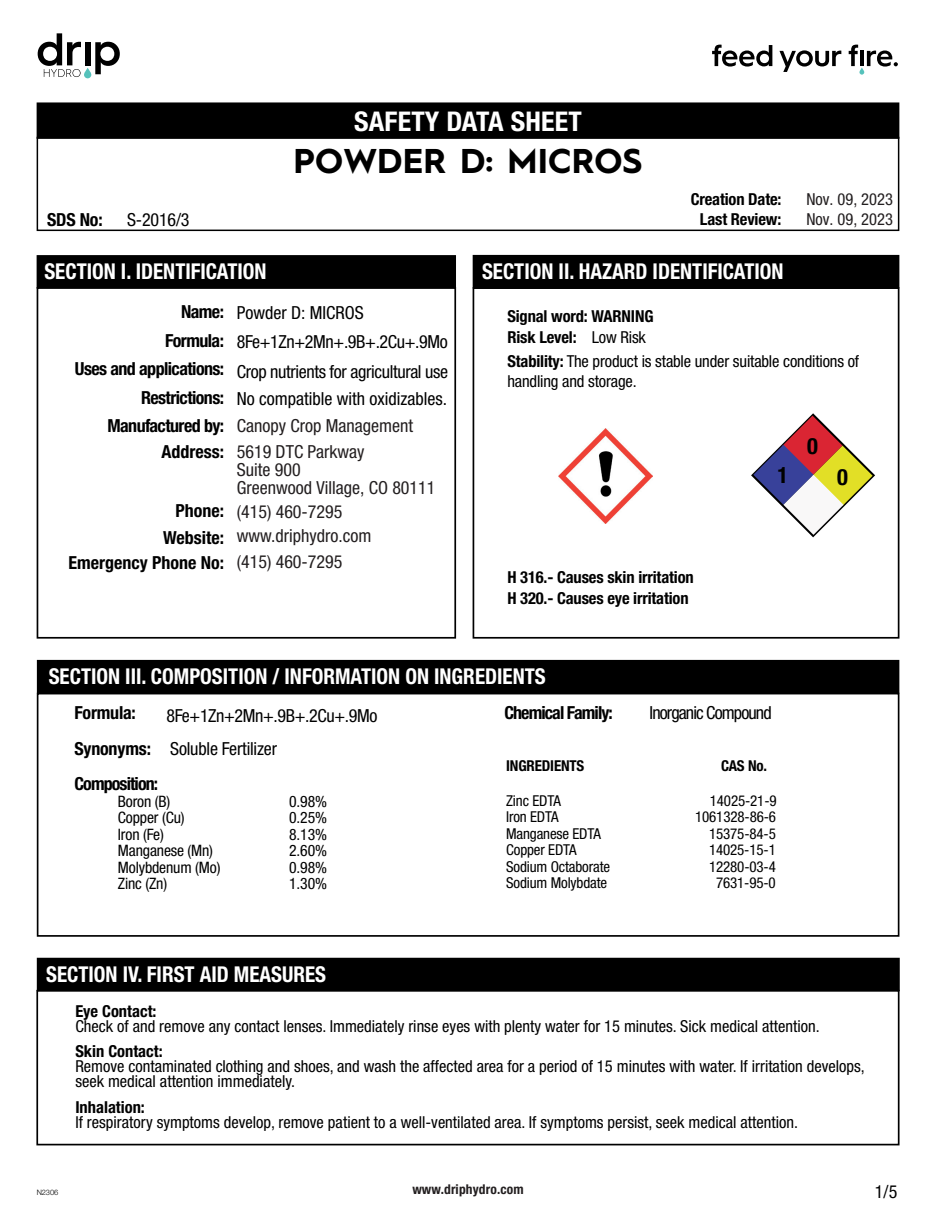
<style>
.page{position:relative;width:936px;height:1219px;background:#fff}
.page>*{position:absolute;margin:0;border:0;box-sizing:border-box;transform-origin:0 0}
.t1{font:700 34.5px "Hurme Geometric Sans 1";color:#000}
.t2{font:700 condensed 27.15px "Helvetica Neue LT Pro";letter-spacing:.005em;color:#fff}
.t3{font:700 condensed 22.5px "Helvetica Neue LT Pro";color:#000}
.t4{font:700 condensed 21.9px "Helvetica Neue LT Pro";color:#fff;scale:.96 1}
.t5{font:condensed 18px/28.8px "Helvetica Neue LT Pro";letter-spacing:-.02em;color:#000}
.t6{font:condensed 18px/26.2px "Helvetica Neue LT Pro";color:#231f20}
.t7{font:700 condensed 18px/28.5px "Helvetica Neue LT Pro";letter-spacing:-.03em;color:#000;text-align:right}
.t8{font:700 condensed 18px/26.2px "Helvetica Neue LT Pro";color:#000;text-align:right}
.t9{font:700 condensed 18px "Helvetica Neue LT Pro";letter-spacing:-.05em;color:#000}
.t10{font:condensed 18px "Helvetica Neue LT Pro";letter-spacing:-.05em;color:#000}
.t11{font:700 condensed 18px "Helvetica Neue LT Pro";letter-spacing:-.01em;color:#000}
.t12{font:condensed 16.5px/15px "Helvetica Neue LT Pro";color:#000}
.t13{font:700 condensed 16.5px/21px "Helvetica Neue LT Pro";letter-spacing:-.01em;color:#000}
.t14{font:condensed 16.5px/20px "Helvetica Neue LT Pro";color:#231f20}
.t15{font:condensed 15.75px/16.5px "Helvetica Neue LT Pro";letter-spacing:-.01em;color:#000}
.t16{font:condensed 15px "Helvetica Neue LT Pro";letter-spacing:-.01em;color:#000}
.t17{font:700 condensed 15px "Helvetica Neue LT Pro";letter-spacing:-.01em;color:#000}
.t18{font:700 condensed 13.5px "Helvetica Neue LT Pro";letter-spacing:.01em;color:#231f20}
.t19{font:300 7.5px "Helvetica Neue LT Pro";letter-spacing:-.015em;color:#000}
.s1{font-weight:400}
.s2{font-weight:700}
</style>
<div class="page">
<div style="left:37px;top:693px;width:862px;height:244px;border:2px solid #000"></div>
<div style="left:37px;top:255px;width:419px;height:34px;background:#000;border:2px solid #000"></div>
<div style="left:37px;top:660px;width:862px;height:33px;background:#000"></div>
<div style="left:37px;top:287px;width:419px;height:352px;border:2px solid #000"></div>
<div style="left:473px;top:255px;width:426px;height:33px;background:#000"></div>
<div style="left:473px;top:287px;width:426px;height:352px;border:2px solid #000"></div>
<svg style="left:751px;top:413px;width:124px;height:124px"></svg>
<img style="left:558px;top:429px;width:95px;height:94px">
<div style="left:37px;top:958px;width:863px;height:33px;background:#000"></div>
<div style="left:36px;top:990px;width:864px;height:155px;border:2px solid #000"></div>
<div style="left:37px;top:102px;width:862px;height:37px;background:#000;border:2px solid #000"></div>
<div style="left:37px;top:137px;width:862px;height:94px;border:2px solid #000"></div>
<svg style="left:38px;top:33px;width:82px;height:45px"></svg>
<svg style="left:712px;top:45px;width:60px;height:22px"></svg>
<svg style="left:779px;top:50px;width:62px;height:22px"></svg>
<svg style="left:849px;top:45px;width:49px;height:30px"></svg>
<p class="t7" style="left:47px;top:205px;width:57px">SDS No:</p>
<h2 class="t2" style="left:354px;top:105px;width:229px">SAFETY DATA SHEET</h2>
<h1 class="t1" style="left:294px;top:137px;width:350px">POWDER D: MICROS</h1>
<p class="t13" style="left:691px;top:189px;width:92px">Creation Date:</p>
<p class="t5" style="left:127px;top:205px;width:64px">S-2016/3</p>
<p class="t13" style="left:700px;top:209px;width:83px">Last Review:</p>
<h3 class="t4" style="left:44px;top:258px;width:233px">SECTION I. IDENTIFICATION</h3>
<h3 class="t4" style="left:482px;top:258px;width:316px">SECTION II. HAZARD IDENTIFICATION</h3>
<p class="t14" style="left:806px;top:189px;width:88px">Nov. 09, 2023<br>Nov. 09, 2023</p>
<p class="t7" style="left:75px;top:297px;width:151px">Name:<br>Formula:<br>Uses and applications:<br>Restrictions:<br>Manufactured by:</p>
<p class="t8" style="left:161px;top:438px;width:64px">Address:</p>
<p class="t8" style="left:69px;top:497px;width:157px">Phone:<br>Website:<br>Emergency Phone No:</p>
<p class="t5" style="left:237px;top:298px;width:213px">Powder D: MICROS<br>8Fe+1Zn+2Mn+.9B+.2Cu+.9Mo<br>Crop nutrients for agricultural use<br>No compatible with oxidizables.</p>
<p class="t6" style="left:237px;top:412px;width:178px">Canopy Crop Management<br>5619 DTC Parkway</p>
<p class="t6" style="left:237px;top:460px;width:200px;line-height:18px">Suite 900<br>Greenwood Village, CO 80111</p>
<p class="t6" style="left:237px;top:499px;width:136px;line-height:24px">(415) 460-7295 www.driphydro.com</p>
<p class="t6" style="left:237px;top:548px;width:107px">(415) 460-7295</p>
<p class="t13" style="left:507px;top:306px;width:148px">Signal word: WARNING<br>Risk Level: <span class="s1">Low Risk</span></p>
<p class="t12" style="left:507px;top:352px;width:353px;line-height:19.5px"><span class="s2">Stability:</span> The product is stable under suitable conditions of handling and storage.</p>
<p class="t13" style="left:507px;top:567px;width:188px">H 316.- Causes skin irritation<br>H 320.- Causes eye irritation</p>
<h3 class="t3" style="left:778px;top:462px;width:12px">1</h3>
<h3 class="t3" style="left:807px;top:432px;width:12px">0</h3>
<h3 class="t3" style="left:837px;top:463px;width:12px">0</h3>
<h3 class="t4" style="left:49px;top:663px;width:519px">SECTION III. COMPOSITION / INFORMATION ON INGREDIENTS</h3>
<p class="t11" style="left:75px;top:702px;width:63px">Formula:</p>
<p class="t5" style="left:166px;top:701px;width:212px">8Fe+1Zn+2Mn+.9B+.2Cu+.9Mo</p>
<p class="t9" style="left:504px;top:702px;width:110px">Chemical Family:</p>
<p class="t10" style="left:650px;top:702px;width:124px">Inorganic Compound</p>
<p class="t5" style="left:75px;top:734px;width:204px"><span class="s2">Synonyms:</span> Soluble Fertilizer</p>
<p class="t15" style="left:118px;top:793px;width:104px">Boron (B)<br>Copper (Cu)<br>Iron (Fe)<br>Manganese (Mn)<br>Molybdenum (Mo)<br>Zinc (Zn)</p>
<p class="t17" style="left:506px;top:757px;width:80px">INGREDIENTS</p>
<p class="t17" style="left:721px;top:757px;width:48px">CAS No.</p>
<p class="t16" style="left:506px;top:792px;width:56px">Zinc EDTA</p>
<p class="t16" style="left:710px;top:792px;width:68px">14025-21-9</p>
<p class="t16" style="left:506px;top:808px;width:54px">Iron EDTA</p>
<p class="t16" style="left:695px;top:808px;width:82px">1061328-86-6</p>
<p class="t16" style="left:506px;top:825px;width:96px">Manganese EDTA</p>
<p class="t16" style="left:709px;top:825px;width:68px">15375-84-5</p>
<p class="t16" style="left:506px;top:841px;width:72px">Copper EDTA</p>
<p class="t16" style="left:709px;top:841px;width:68px">14025-15-1</p>
<p class="t16" style="left:506px;top:858px;width:105px">Sodium Octaborate</p>
<p class="t16" style="left:709px;top:858px;width:68px">12280-03-4</p>
<p class="t16" style="left:506px;top:874px;width:103px">Sodium Molybdate</p>
<p class="t16" style="left:716px;top:874px;width:61px">7631-95-0</p>
<p class="t9" style="left:75px;top:773px;width:85px">Composition:</p>
<p class="t15" style="left:289px;top:793px;width:39px;text-align:justify">0.98% 0.25% 8.13% 2.60% 0.98% 1.30%</p>
<h3 class="t4" style="left:46px;top:961px;width:293px">SECTION IV. FIRST AID MEASURES</h3>
<p class="t13" style="left:75px;top:1000px;width:83px">Eye Contact:</p>
<p class="t12" style="left:75px;top:1018px;width:746px">Check of and remove any contact lenses. Immediately rinse eyes with plenty water for 15 minutes. Sick medical attention.</p>
<p class="t13" style="left:75px;top:1041px;width:89px">Skin Contact:</p>
<p class="t12" style="left:75px;top:1059px;width:791px">Remove contaminated clothing and shoes, and wash the affected area for a period of 15 minutes with water. If irritation develops, seek medical attention immediately.</p>
<p class="t13" style="left:75px;top:1096px;width:71px">Inhalation:</p>
<p class="t12" style="left:75px;top:1114px;width:724px">If respiratory symptoms develop, remove patient to a well-ventilated area. If symptoms persist, seek medical attention.</p>
<p class="t19" style="left:37px;top:1187px;width:23px">N2306</p>
<p class="t18" style="left:412px;top:1181px;width:113px">www.driphydro.com</p>
<p class="t5" style="left:875px;top:1177px;width:24px">1/5</p>
</div>
